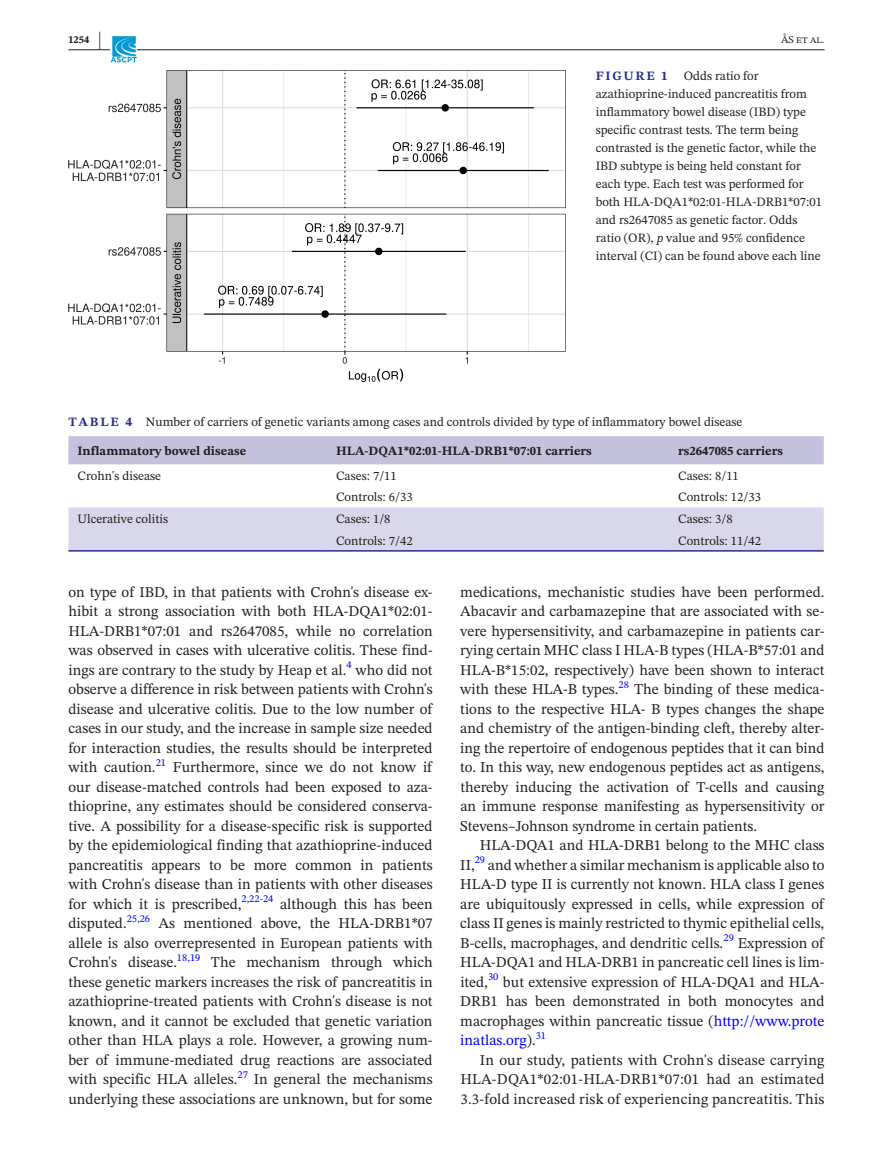
<style>
.page{position:relative;width:893px;height:1174px;background:#fff}
.page>*{position:absolute;margin:0;border:0;box-sizing:border-box;transform-origin:0 0}
.t1{font:15px/19.5px "STIX Two Text";color:#231f20;text-align:justify}
.t2{font:12.75px/18px "STIX Two Text";color:#231f20}
.t3{font:700 12.75px "STIX Two Text";color:#231f20}
.t4{font:700 12.75px "STIX Two Text";letter-spacing:.14em;color:#2c2d8c}
.t5{font:10.5px "STIX Two Text";color:#00f}
.t6{font:10.5px "STIX Two Text";color:#231f20}
.t7{font:700 10.5px "STIX Two Text";color:#231f20}
.s1{font-size:21px}
.s2{font-style:italic}
.s3{font-weight:700;color:#2c2d8c}
.s4{color:#00f}
</style>
<div class="page">
<hr style="left:68px;top:49px;width:756px;height:1px;background:#231f20">
<img style="left:111px;top:37px;width:25px;height:25px">
<img style="left:68px;top:70px;width:498px;height:311px">
<div style="left:68px;top:436px;width:756px;height:28px;background:#c4c2df"></div>
<div style="left:68px;top:507px;width:756px;height:43px;background:#d9d7eb"></div>
<hr style="left:68px;top:550px;width:259px;height:1px;background:#2c2d8c">
<hr style="left:327px;top:550px;width:342px;height:1px;background:#2c2d8c">
<hr style="left:669px;top:550px;width:155px;height:1px;background:#2c2d8c">
<p class="t7" style="left:68px;top:32px;width:34px">1254 <span class="s1">|</span></p>
<p class="t6" style="left:781px;top:32px;width:45px">ÅS et al.</p>
<p class="t2" style="left:596px;top:66px;width:228px;text-indent:88px">Odds ratio for azathioprine-induced pancreatitis from inflammatory bowel disease (IBD) type specific contrast tests. The term being contrasted is the genetic factor, while the IBD subtype is being held constant for each type. Each test was performed for both HLA-DQA1*02:01-HLA-DRB1*07:01 and rs2647085 as genetic factor. Odds ratio (OR), <span class="s2">p</span> value and 95% confidence interval (CI) can be found above each line</p>
<p class="t4" style="left:596px;top:66px;width:73px">FIGURE 1</p>
<p class="t2" style="left:68px;top:413px;width:676px"><span class="s3">TABLE 4</span> Number of carriers of genetic variants among cases and controls divided by type of inflammatory bowel disease</p>
<p class="t3" style="left:77px;top:442px;width:170px">Inflammatory bowel disease</p>
<p class="t3" style="left:336px;top:442px;width:257px">HLA-DQA1*02:01-HLA-DRB1*07:01 carriers</p>
<p class="t3" style="left:678px;top:442px;width:107px">rs2647085 carriers</p>
<p class="t2" style="left:77px;top:466px;width:85px">Crohn's disease</p>
<p class="t2" style="left:336px;top:466px;width:62px">Cases: 7/11</p>
<p class="t2" style="left:678px;top:466px;width:62px">Cases: 8/11</p>
<p class="t2" style="left:336px;top:488px;width:78px">Controls: 6/33</p>
<p class="t2" style="left:678px;top:488px;width:85px">Controls: 12/33</p>
<p class="t2" style="left:77px;top:510px;width:92px">Ulcerative colitis</p>
<p class="t2" style="left:336px;top:510px;width:56px">Cases: 1/8</p>
<p class="t2" style="left:678px;top:510px;width:56px">Cases: 3/8</p>
<p class="t2" style="left:336px;top:531px;width:78px">Controls: 7/42</p>
<p class="t2" style="left:678px;top:531px;width:85px">Controls: 11/42</p>
<p class="t1" style="left:68px;top:582px;width:366px">on type of IBD, in that patients with Crohn's disease ex&shy;hibit a strong association with both HLA-DQA1*02:01- HLA-DRB1*07:01 and rs2647085, while no correlation was observed in cases with ulcerative colitis. These find&shy;ings are contrary to the study by Heap et al.</p>
<p class="t5" style="left:346px;top:657px;width:7px">4</p>
<p class="t1" style="left:68px;top:660px;width:366px;text-indent:287px">who did not observe a difference in risk between patients with Crohn's disease and ulcerative colitis. Due to the low number of cases in our study, and the increase in sample size needed for interaction studies, the results should be interpreted with caution.</p>
<p class="t5" style="left:156px;top:754px;width:12px">21</p>
<p class="t1" style="left:68px;top:757px;width:366px;text-indent:104px">Furthermore, since we do not know if our disease-matched controls had been exposed to aza&shy;thioprine, any estimates should be considered conserva&shy;tive. A possibility for a disease-specific risk is supported by the epidemiological finding that azathioprine-induced pancreatitis appears to be more common in patients with Crohn's disease than in patients with other diseases for which it is prescribed,</p>
<p class="t5" style="left:241px;top:891px;width:33px">2,22-24</p>
<p class="t1" style="left:280px;top:894px;width:154px">although this has been</p>
<p class="t1" style="left:68px;top:913px;width:60px">disputed.</p>
<p class="t5" style="left:127px;top:910px;width:25px">25,26</p>
<p class="t1" style="left:68px;top:913px;width:366px;text-indent:90px">As mentioned above, the HLA-DRB1*07 allele is also overrepresented in European patients with Crohn's disease.</p>
<p class="t5" style="left:177px;top:949px;width:25px">18,19</p>
<p class="t1" style="left:68px;top:952px;width:366px;text-indent:143px">The mechanism through which these genetic markers increases the risk of pancreatitis in azathioprine-treated patients with Crohn's disease is not known, and it cannot be excluded that genetic variation other than HLA plays a role. However, a growing num&shy;ber of immune-mediated drug reactions are associated with specific HLA alleles.</p>
<p class="t5" style="left:237px;top:1066px;width:12px">27</p>
<p class="t1" style="left:68px;top:1069px;width:366px;text-align:right">In general the mechanisms<br>underlying these associations are unknown, but for some</p>
<p class="t1" style="left:460px;top:582px;width:366px">medications, mechanistic studies have been performed.<br>Abacavir and carbamazepine that are associated with se&shy;vere hypersensitivity, and carbamazepine in patients car&shy;rying certain MHC class I HLA-B types (HLA-B*57:01 and HLA-B*15:02, respectively) have been shown to interact with these HLA-B types.<sup>28</sup> The binding of these medica&shy;tions to the respective HLA- B types changes the shape and chemistry of the antigen-binding cleft, thereby alter&shy;ing the repertoire of endogenous peptides that it can bind to. In this way, new endogenous peptides act as antigens, thereby inducing the activation of T-cells and causing an immune response manifesting as hypersensitivity or Stevens–Johnson syndrome in certain patients.</p>
<p class="t1" style="left:480px;top:835px;width:346px">HLA-DQA1 and HLA-DRB1 belong to the MHC class</p>
<p class="t1" style="left:460px;top:855px;width:16px">II,</p>
<p class="t5" style="left:475px;top:852px;width:12px">29</p>
<p class="t1" style="left:460px;top:855px;width:366px;text-indent:28px">and whether a similar mechanism is applicable also to HLA-D type II is currently not known. HLA class I genes are ubiquitously expressed in cells, while expression of class II genes is mainly restricted to thymic epithelial cells, B-cells, macrophages, and dendritic cells.</p>
<p class="t5" style="left:723px;top:930px;width:12px">29</p>
<p class="t1" style="left:460px;top:933px;width:366px;text-indent:278px">Expression of HLA-DQA1 and HLA-DRB1 in pancreatic cell lines is lim&shy;ited,</p>
<p class="t5" style="left:488px;top:969px;width:12px">30</p>
<p class="t1" style="left:460px;top:972px;width:366px;text-indent:43px">but extensive expression of HLA-DQA1 and HLA-DRB1 has been demonstrated in both monocytes and macrophages within pancreatic tissue (<span class="s4">http://www.prote inatlas.org</span>).</p>
<p class="t5" style="left:536px;top:1027px;width:12px">31</p>
<p class="t1" style="left:460px;top:1050px;width:366px;text-indent:19px">In our study, patients with Crohn's disease carrying HLA-DQA1*02:01-HLA-DRB1*07:01 had an estimated 3.3-fold increased risk of experiencing pancreatitis. This</p>
</div>
